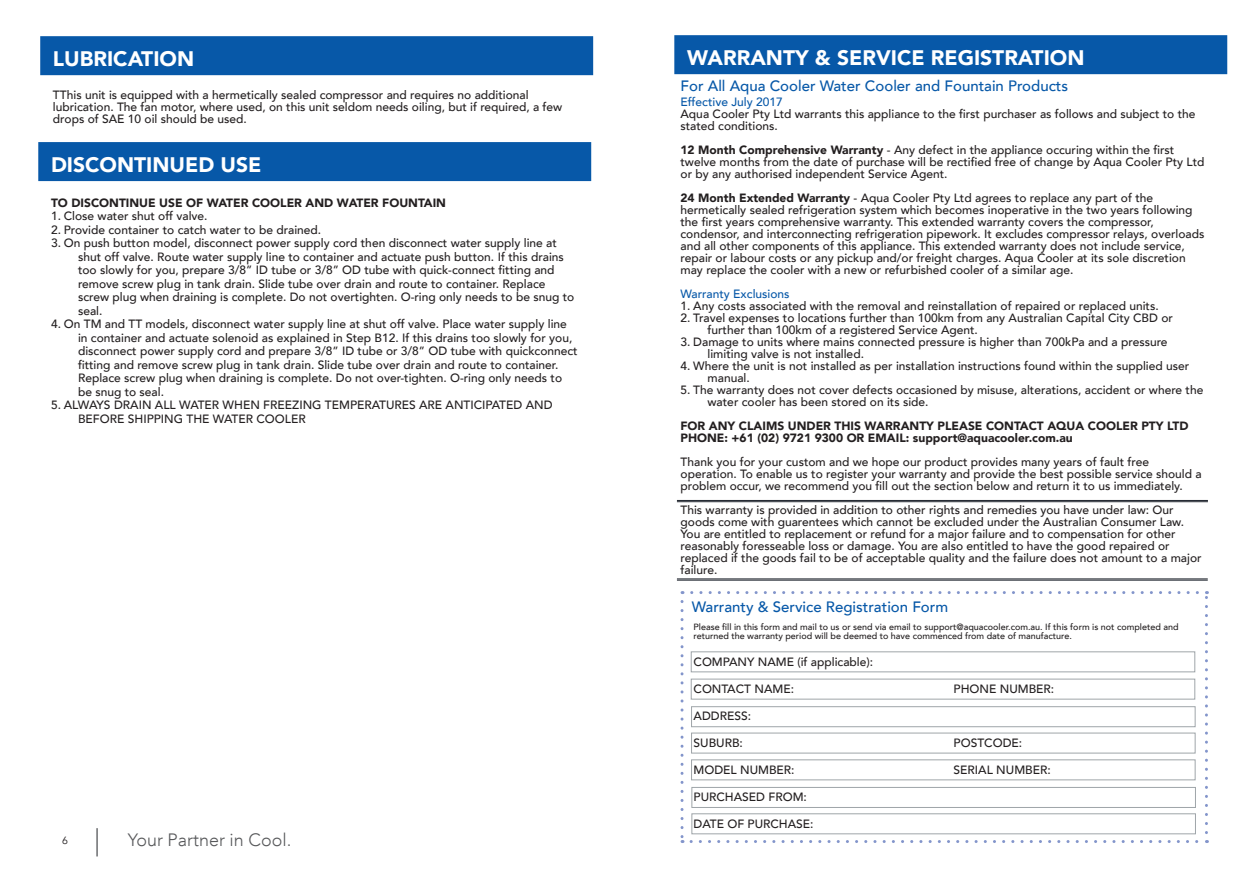
<style>
.page{position:relative;width:1259px;height:893px;background:#fff}
.page>*{position:absolute;margin:0;border:0;box-sizing:border-box;transform-origin:0 0}
.Heading_1{font:900 21px "Avenir LT";color:#fff}
.t1{font:300 17.85px "Avenir LT";color:#57585a}
.Bullets{font:500 15px "Avenir LT";color:#0758a8}
.Bullets-2{font:500 12px/12px "Avenir LT";color:#231f20}
.Bullets-3{font:900 12px "Avenir LT";color:#231f20}
.Bullets-4{font:500 12px "Avenir LT";color:#0758a8}
.t2{font:10.5px "Avenir LT";color:#231f20}
.Bullets-5{font:500 9px "Avenir LT";color:#231f20}
.s1{font-weight:900}
</style>
<div class="page">
<hr style="left:96px;top:828px;width:2px;height:28px;background:#6c6d70">
<div style="left:38px;top:142px;width:553px;height:39px;background:#0758a8"></div>
<div style="left:674px;top:35px;width:553px;height:39px;background:#0758a8"></div>
<hr style="left:677px;top:579px;width:530px;height:1px;background:#20252e">
<hr style="left:677px;top:580px;width:530px;height:1px;background:#20252e">
<hr style="left:677px;top:500px;width:531px;height:1px;background:#20252e">
<hr style="left:677px;top:501px;width:531px;height:1px;background:#20252e">
<svg style="left:680px;top:601px;width:3px;height:242px"></svg>
<svg style="left:691px;top:840px;width:516px;height:3px"></svg>
<svg style="left:1205px;top:591px;width:3px;height:242px"></svg>
<svg style="left:682px;top:591px;width:515px;height:3px"></svg>
<div style="left:691px;top:651px;width:504px;height:21px;border:1px solid #9fa5a9"></div>
<div style="left:691px;top:679px;width:504px;height:20px;border:1px solid #9fa5a9"></div>
<div style="left:691px;top:706px;width:504px;height:21px;border:1px solid #9fa5a9"></div>
<div style="left:691px;top:733px;width:504px;height:20px;border:1px solid #9fa5a9"></div>
<div style="left:691px;top:759px;width:504px;height:21px;border:1px solid #9fa5a9"></div>
<div style="left:691px;top:787px;width:504px;height:21px;border:1px solid #9fa5a9"></div>
<div style="left:691px;top:813px;width:504px;height:21px;border:1px solid #9fa5a9"></div>
<div style="left:40px;top:36px;width:553px;height:39px;background:#0758a8"></div>
<p class="Heading_1" style="left:53px;top:46px;width:143px">LUBRICATION</p>
<p class="Bullets-2" style="left:53px;top:89px;width:511px">TThis unit is equipped with a hermetically sealed compressor and requires no additional lubrication. The fan motor, where used, on this unit seldom needs oiling, but if required, a few drops of SAE 10 oil should be used.</p>
<p class="Heading_1" style="left:51px;top:152px;width:212px">DISCONTINUED USE</p>
<p class="Bullets-3" style="left:51px;top:195px;width:396px">TO DISCONTINUE USE OF WATER COOLER AND WATER FOUNTAIN</p>
<p class="Bullets-2" style="left:51px;top:210px;width:158px">1. Close water shut off valve.</p>
<p class="Bullets-2" style="left:51px;top:224px;width:272px">2. Provide container to catch water to be drained.</p>
<p class="Bullets-2" style="left:78px;top:236px;width:498px;line-height:13.5px;text-indent:-27px">3. On push button model, disconnect power supply cord then disconnect water supply line at shut off valve. Route water supply line to container and actuate push button. If this drains too slowly for you, prepare 3/8” ID tube or 3/8” OD tube with quick-connect fitting and remove screw plug in tank drain. Slide tube over drain and route to container. Replace screw plug when draining is complete. Do not overtighten. O-ring only needs to be snug to seal.</p>
<p class="Bullets-2" style="left:78px;top:317px;width:501px;line-height:13.5px;text-indent:-27px">4. On TM and TT models, disconnect water supply line at shut off valve. Place water supply line in container and actuate solenoid as explained in Step B12. If this drains too slowly for you, disconnect power supply cord and prepare 3/8” ID tube or 3/8” OD tube with quickconnect fitting and remove screw plug in tank drain. Slide tube over drain and route to container.<br>Replace screw plug when draining is complete. Do not over-tighten. O-ring only needs to be snug to seal.</p>
<p class="Bullets-2" style="left:78px;top:398px;width:476px;line-height:13.5px;text-indent:-27px">5. ALWAYS DRAIN ALL WATER WHEN FREEZING TEMPERATURES ARE ANTICIPATED AND<br>BEFORE SHIPPING THE WATER COOLER</p>
<p class="t2" style="left:62px;top:834px;width:7px">6</p>
<h2 class="t1" style="left:128px;top:830px;width:165px">Your Partner in Cool.</h2>
<p class="Heading_1" style="left:687px;top:45px;width:399px">WARRANTY &amp; SERVICE REGISTRATION</p>
<p class="Bullets" style="left:680px;top:77px;width:389px">For All Aqua Cooler Water Cooler and Fountain Products</p>
<p class="Bullets-4" style="left:680px;top:95px;width:104px">Effective July 2017</p>
<p class="Bullets-2" style="left:680px;top:108px;width:516px">Aqua Cooler Pty Ltd warrants this appliance to the first purchaser as follows and subject to the stated conditions.</p>
<p class="Bullets-2" style="left:680px;top:144px;width:525px"><span class="s1">12 Month Comprehensive Warranty</span> - Any defect in the appliance occuring within the first twelve months from the date of purchase will be rectified free of change by Aqua Cooler Pty Ltd or by any authorised independent Service Agent.</p>
<p class="Bullets-2" style="left:680px;top:192px;width:525px"><span class="s1">24 Month Extended Warranty</span> - Aqua Cooler Pty Ltd agrees to replace any part of the hermetically sealed refrigeration system which becomes inoperative in the two years following the first years comprehensive warranty. This extended warranty covers the compressor, condensor, and interconnecting refrigeration pipework. It excludes compressor relays, overloads and all other components of this appliance. This extended warranty does not include service, repair or labour costs or any pickup and/or freight charges. Aqua Cooler at its sole discretion may replace the cooler with a new or refurbished cooler of a similar age.</p>
<p class="Bullets-4" style="left:680px;top:287px;width:110px">Warranty Exclusions</p>
<p class="Bullets-2" style="left:680px;top:300px;width:479px">1. Any costs associated with the removal and reinstallation of repaired or replaced units.</p>
<p class="Bullets-2" style="left:707px;top:312px;width:467px;text-indent:-27px">2. Travel expenses to locations further than 100km from any Australian Capital City CBD or further than 100km of a registered Service Agent.</p>
<p class="Bullets-2" style="left:707px;top:336px;width:461px;text-indent:-27px">3. Damage to units where mains connected pressure is higher than 700kPa and a pressure limiting valve is not installed.</p>
<p class="Bullets-2" style="left:707px;top:360px;width:483px;text-indent:-27px">4. Where the unit is not installed as per installation instructions found within the supplied user manual.</p>
<p class="Bullets-2" style="left:707px;top:384px;width:497px;text-indent:-27px">5. The warranty does not cover defects occasioned by misuse, alterations, accident or where the water cooler has been stored on its side.</p>
<p class="Bullets-3" style="left:680px;top:418px;width:509px">FOR ANY CLAIMS UNDER THIS WARRANTY PLEASE CONTACT AQUA COOLER PTY LTD</p>
<p class="Bullets-2" style="left:680px;top:426px;width:470px;line-height:24px"><span class="s1">PHONE: +61 (02) 9721 9300 OR EMAIL: support@aquacooler.com.au<br></span>Thank you for your custom and we hope our product provides many years of fault free</p>
<p class="Bullets-2" style="left:680px;top:468px;width:523px">operation. To enable us to register your warranty and provide the best possible service should a problem occur, we recommend you fill out the section below and return it to us immediately.</p>
<p class="Bullets-2" style="left:680px;top:504px;width:522px">This warranty is provided in addition to other rights and remedies you have under law: Our goods come with guarentees which cannot be excluded under the Australian Consumer Law.<br>You are entitled to replacement or refund for a major failure and to compensation for other reasonably foresseable loss or damage. You are also entitled to have the good repaired or replaced if the goods fail to be of acceptable quality and the failure does not amount to a major failure.</p>
<p class="Bullets" style="left:692px;top:598px;width:258px">Warranty &amp; Service Registration Form</p>
<p class="Bullets-5" style="left:693px;top:622px;width:486px">Please fill in this form and mail to us or send via email to support@aquacooler.com.au. If this form is not completed and</p>
<p class="Bullets-5" style="left:693px;top:631px;width:380px">returned the warranty period will be deemed to have commenced from date of manufacture.</p>
<p class="Bullets-2" style="left:693px;top:656px;width:181px">COMPANY NAME (if applicable):</p>
<p class="Bullets-2" style="left:693px;top:683px;width:102px">CONTACT NAME:</p>
<p class="Bullets-2" style="left:953px;top:683px;width:102px">PHONE NUMBER:</p>
<p class="Bullets-2" style="left:693px;top:710px;width:59px">ADDRESS:</p>
<p class="Bullets-2" style="left:693px;top:737px;width:51px">SUBURB:</p>
<p class="Bullets-2" style="left:953px;top:737px;width:70px">POSTCODE:</p>
<p class="Bullets-2" style="left:693px;top:764px;width:103px">MODEL NUMBER:</p>
<p class="Bullets-2" style="left:953px;top:764px;width:99px">SERIAL NUMBER:</p>
<p class="Bullets-2" style="left:693px;top:791px;width:115px">PURCHASED FROM:</p>
<p class="Bullets-2" style="left:693px;top:818px;width:122px">DATE OF PURCHASE:</p>
</div>
